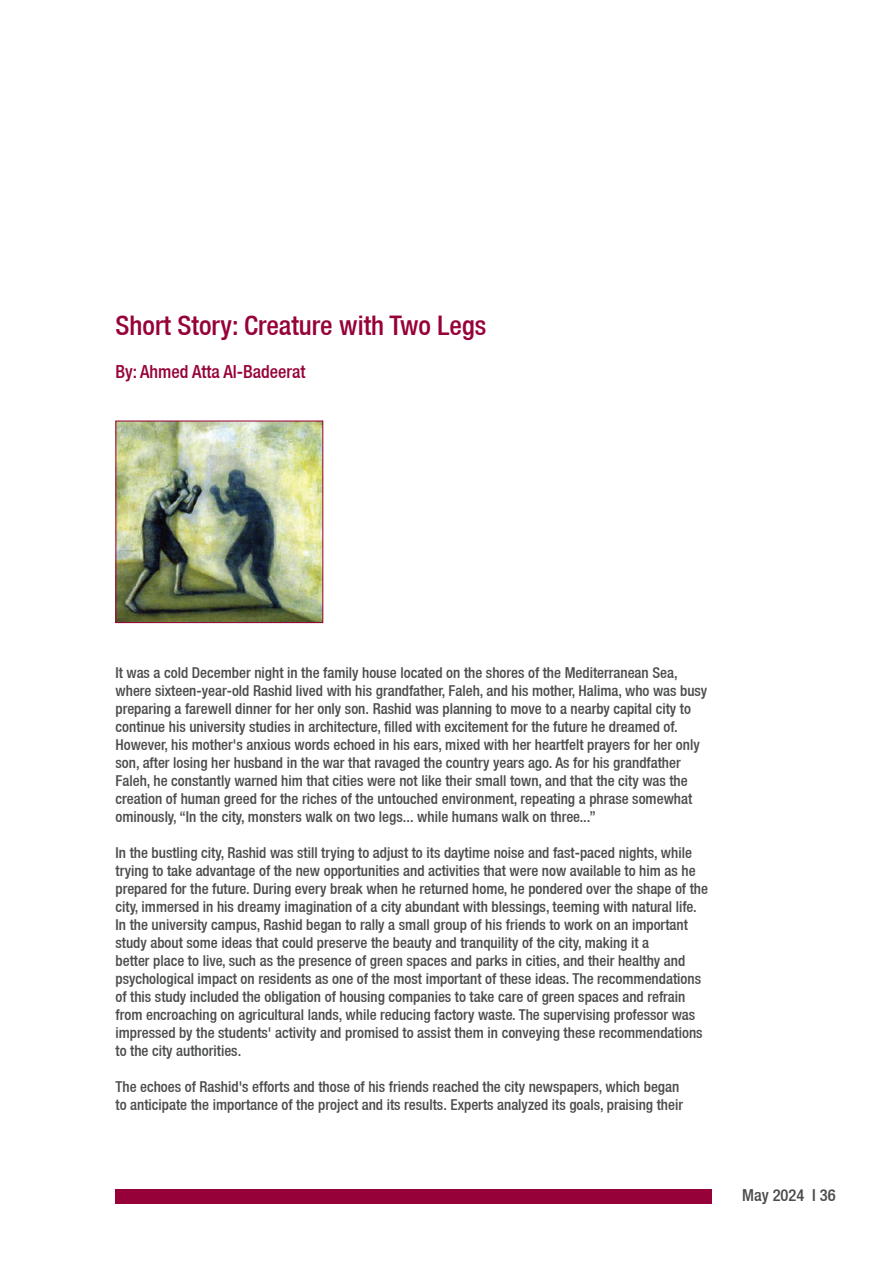
<style>
.page{position:relative;width:893px;height:1263px;background:#fff}
.page>*{position:absolute;margin:0;border:0;box-sizing:border-box;transform-origin:0 0}
.t1{font:500 condensed 27px "Helvetica Neue";color:#97013a}
.t2{font:500 condensed 18px "Helvetica Neue";color:#97013a}
.t3{font:500 condensed 16.5px "Helvetica Neue";color:#4b4c4d}
.t4{font:500 condensed 15px/18px "Helvetica Neue";color:#4b4c4d}
</style>
<div class="page">
<div style="left:116px;top:1189px;width:596px;height:15px;background:#97013a"></div>
<img style="left:118px;top:423px;width:203px;height:198px">
<h1 class="t1" style="left:116px;top:309px;width:372px">Short Story: Creature with Two Legs</h1>
<p class="t2" style="left:116px;top:361px;width:191px">By: Ahmed Atta Al-Badeerat</p>
<p class="t4" style="left:116px;top:663px;width:593px">It was a cold December night in the family house located on the shores of the Mediterranean Sea, where sixteen-year-old Rashid lived with his grandfather, Faleh, and his mother, Halima, who was busy preparing a farewell dinner for her only son. Rashid was planning to move to a nearby capital city to continue his university studies in architecture, filled with excitement for the future he dreamed of.<br>However, his mother's anxious words echoed in his ears, mixed with her heartfelt prayers for her only son, after losing her husband in the war that ravaged the country years ago. As for his grandfather Faleh, he constantly warned him that cities were not like their small town, and that the city was the creation of human greed for the riches of the untouched environment, repeating a phrase somewhat ominously, “In the city, monsters walk on two legs... while humans walk on three...”</p>
<p class="t4" style="left:116px;top:843px;width:594px">In the bustling city, Rashid was still trying to adjust to its daytime noise and fast-paced nights, while trying to take advantage of the new opportunities and activities that were now available to him as he prepared for the future. During every break when he returned home, he pondered over the shape of the city, immersed in his dreamy imagination of a city abundant with blessings, teeming with natural life.<br>In the university campus, Rashid began to rally a small group of his friends to work on an important study about some ideas that could preserve the beauty and tranquility of the city, making it a<br>better place to live, such as the presence of green spaces and parks in cities, and their healthy and psychological impact on residents as one of the most important of these ideas. The recommendations of this study included the obligation of housing companies to take care of green spaces and refrain from encroaching on agricultural lands, while reducing factory waste. The supervising professor was impressed by the students' activity and promised to assist them in conveying these recommendations to the city authorities.</p>
<p class="t4" style="left:116px;top:1077px;width:569px">The echoes of Rashid's efforts and those of his friends reached the city newspapers, which began to anticipate the importance of the project and its results. Experts analyzed its goals, praising their</p>
<p class="t3" style="left:742px;top:1186px;width:95px">May 2024 I 36</p>
</div>
